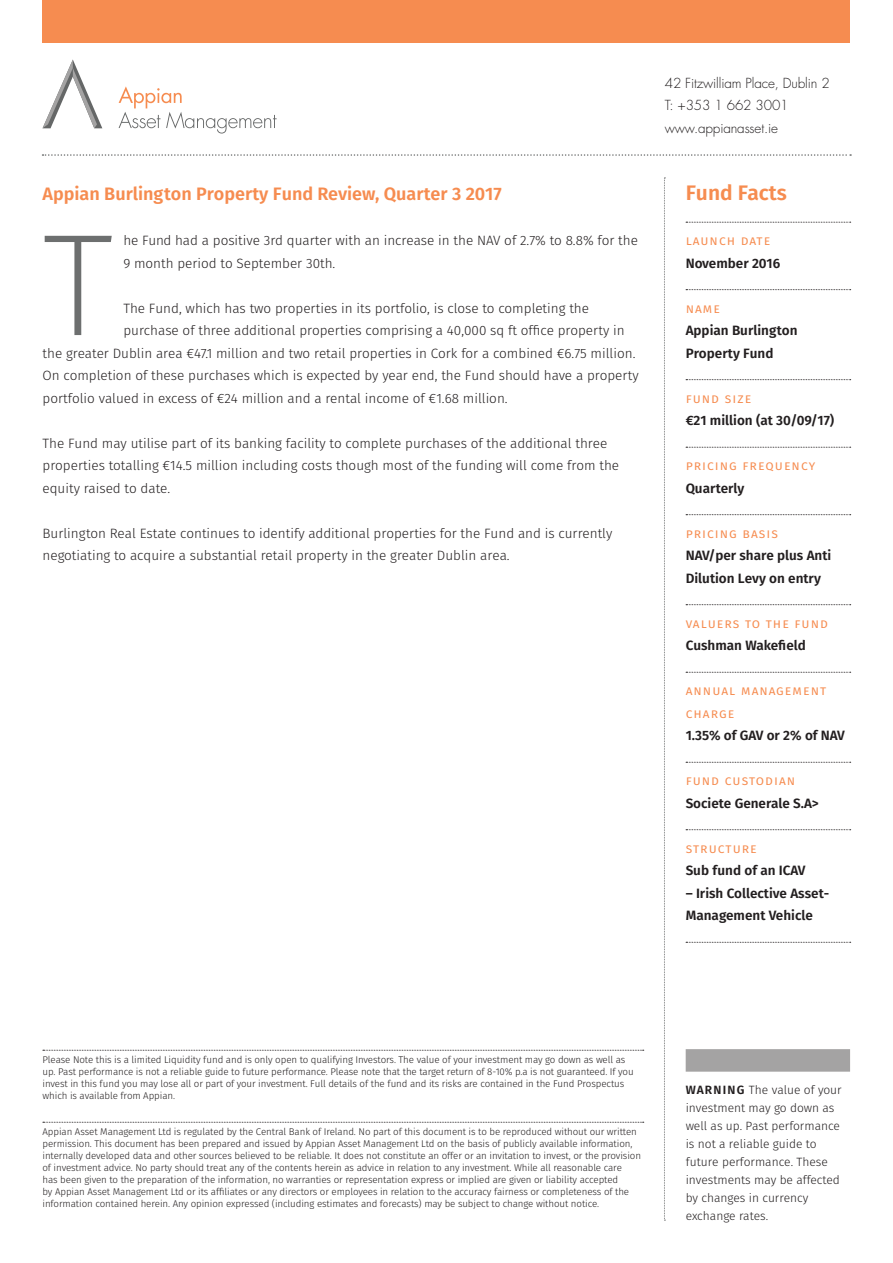
<style>
.page{position:relative;width:893px;height:1263px;background:#fff}
.page>*{position:absolute;margin:0;border:0;box-sizing:border-box;transform-origin:0 0}
.t1{font:200 145.05px "Fira Sans";color:#6d6f6f}
.t2{font:600 21px "Fira Sans";color:#f68c50}
.t3{font:600 18px "Fira Sans";color:#f68c50}
.t4{font:300 13.5px/22.5px "Fira Sans";color:#231f20}
.t5{font:600 13.5px/22.5px "Fira Sans";color:#231f20}
.t6{font:13.5px/22.5px "Fira Sans";letter-spacing:.075em;color:#f68c50}
.t7{font:300 13.5px/22.5px "Futura Std";letter-spacing:-.01em;color:#231f20}
.t8{font:300 12px/18px "Fira Sans";color:#231f20}
.t9{font:300 9.75px/12px "Fira Sans";letter-spacing:-.01em;color:#231f20}
.s1{font-weight:600}
</style>
<div class="page">
<svg style="left:119px;top:86px;width:158px;height:48px"></svg>
<svg style="left:43px;top:60px;width:59px;height:68px"></svg>
<div style="left:43px;top:0;width:807px;height:43px;background:#f68c50"></div>
<svg style="left:664px;top:178px;width:1px;height:1043px"></svg>
<svg style="left:686px;top:222px;width:165px;height:1px"></svg>
<svg style="left:686px;top:289px;width:165px;height:1px"></svg>
<svg style="left:686px;top:379px;width:165px;height:1px"></svg>
<svg style="left:686px;top:447px;width:165px;height:1px"></svg>
<svg style="left:686px;top:514px;width:165px;height:1px"></svg>
<svg style="left:686px;top:604px;width:165px;height:1px"></svg>
<svg style="left:686px;top:672px;width:165px;height:1px"></svg>
<svg style="left:686px;top:762px;width:165px;height:1px"></svg>
<svg style="left:686px;top:829px;width:165px;height:1px"></svg>
<svg style="left:686px;top:942px;width:165px;height:1px"></svg>
<div style="left:686px;top:1049px;width:164px;height:23px;background:#a4a3a3"></div>
<svg style="left:43px;top:1050px;width:601px;height:1px"></svg>
<svg style="left:43px;top:1122px;width:601px;height:1px"></svg>
<svg style="left:43px;top:154px;width:808px;height:2px"></svg>
<h3 class="t3" style="left:43px;top:181px;width:461px">Appian Burlington Property Fund Review, Quarter 3 2017</h3>
<h1 class="t1" style="left:43px;top:183px;width:72px">T</h1>
<h3 class="t4" style="left:123px;top:230px;width:516px">he Fund had a positive 3rd quarter with an increase in the NAV of 2.7% to 8.8% for the<br>9 month period to September 30th.</h3>
<h3 class="t4" style="left:123px;top:298px;width:467px">The Fund, which has two properties in its portfolio, is close to completing the</h3>
<h3 class="t4" style="left:123px;top:320px;width:503px">purchase of three additional properties comprising a 40,000 sq ft office property in</h3>
<h3 class="t4" style="left:43px;top:343px;width:594px">the greater Dublin area €47.1 million and two retail properties in Cork for a combined €6.75 million.</h3>
<h3 class="t4" style="left:43px;top:365px;width:598px">On completion of these purchases which is expected by year end, the Fund should have a property</h3>
<h3 class="t4" style="left:43px;top:388px;width:467px">portfolio valued in excess of €24 million and a rental income of €1.68 million.</h3>
<h3 class="t4" style="left:43px;top:433px;width:578px">The Fund may utilise part of its banking facility to complete purchases of the additional three properties totalling €14.5 million including costs though most of the funding will come from the equity raised to date.</h3>
<h3 class="t4" style="left:43px;top:523px;width:571px">Burlington Real Estate continues to identify additional properties for the Fund and is currently negotiating to acquire a substantial retail property in the greater Dublin area.</h3>
<h3 class="t7" style="left:665px;top:72px;width:166px">42 Fitzwilliam Place, Dublin 2<br>T: +353 1 662 3001 www.appianasset.ie</h3>
<h2 class="t2" style="left:686px;top:178px;width:103px">Fund Facts</h2>
<h3 class="t6" style="left:686px;top:230px;width:86px">launch date</h3>
<h3 class="t5" style="left:686px;top:253px;width:96px">November 2016</h3>
<h3 class="t6" style="left:686px;top:298px;width:36px">name</h3>
<h3 class="t5" style="left:686px;top:320px;width:113px">Appian Burlington<br>Property Fund</h3>
<h3 class="t6" style="left:686px;top:388px;width:67px">fund size</h3>
<h3 class="t5" style="left:686px;top:410px;width:150px">€21 million (at 30/09/17)</h3>
<h3 class="t6" style="left:686px;top:455px;width:131px">pricing frequency</h3>
<h3 class="t5" style="left:686px;top:478px;width:60px">Quarterly</h3>
<h3 class="t6" style="left:686px;top:523px;width:94px">pricing basis</h3>
<h3 class="t5" style="left:686px;top:545px;width:147px">NAV/per share plus Anti<br>Dilution Levy on entry</h3>
<h3 class="t6" style="left:686px;top:613px;width:144px">valuers to the fund</h3>
<h3 class="t5" style="left:686px;top:635px;width:122px">Cushman Wakefield</h3>
<h3 class="t6" style="left:686px;top:680px;width:142px">annual management charge</h3>
<h3 class="t5" style="left:686px;top:725px;width:161px">1.35% of GAV or 2% of NAV</h3>
<h3 class="t6" style="left:686px;top:770px;width:111px">fund custodian</h3>
<h3 class="t5" style="left:686px;top:793px;width:135px">Societe Generale S.A&gt;</h3>
<h3 class="t6" style="left:686px;top:838px;width:73px">structure</h3>
<h3 class="t5" style="left:686px;top:860px;width:121px">Sub fund of an ICAV</h3>
<h3 class="t5" style="left:686px;top:883px;width:145px">– Irish Collective Asset-<br>Management Vehicle</h3>
<p class="t9" style="left:43px;top:1055px;width:593px">Please Note this is a limited Liquidity fund and is only open to qualifying Investors. The value of your investment may go down as well as up. Past performance is not a reliable guide to future performance. Please note that the target return of 8-10% p.a is not guaranteed. If you invest in this fund you may lose all or part of your investment. Full details of the fund and its risks are contained in the Fund Prospectus which is available from Appian.</p>
<p class="t9" style="left:43px;top:1127px;width:600px">Appian Asset Management Ltd is regulated by the Central Bank of Ireland. No part of this document is to be reproduced without our written permission. This document has been prepared and issued by Appian Asset Management Ltd on the basis of publicly available information, internally developed data and other sources believed to be reliable. It does not constitute an offer or an invitation to invest, or the provision of investment advice. No party should treat any of the contents herein as advice in relation to any investment. While all reasonable care<br>has been given to the preparation of the information, no warranties or representation express or implied are given or liability accepted<br>by Appian Asset Management Ltd or its affiliates or any directors or employees in relation to the accuracy fairness or completeness of the information contained herein. Any opinion expressed (including estimates and forecasts) may be subject to change without notice.</p>
<p class="t8" style="left:686px;top:1082px;width:158px"><span class="s1">WARNING</span> The value of your investment may go down as well as up. Past performance is not a reliable guide to future performance. These investments may be affected by changes in currency exchange rates.</p>
</div>
